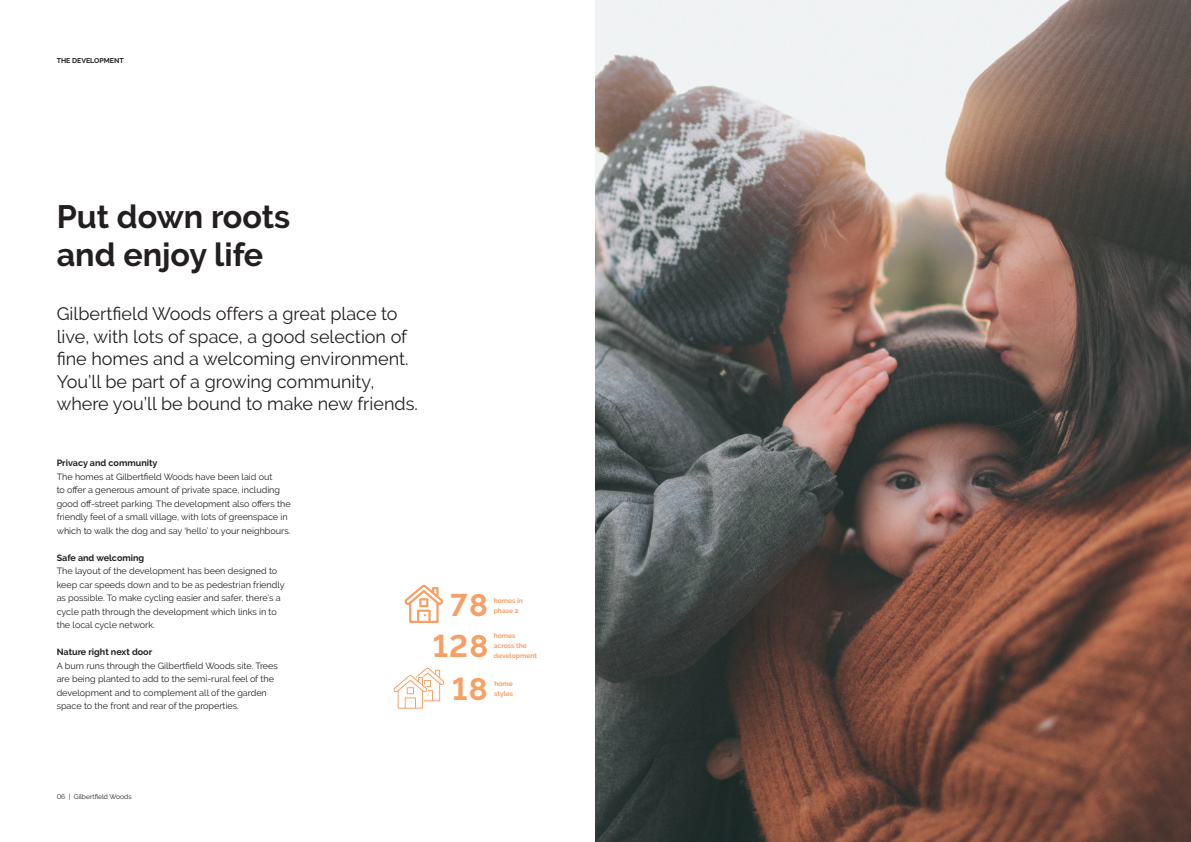
<style>
.page{position:relative;width:1191px;height:842px;background:#fff}
.page>*{position:absolute;margin:0;border:0;box-sizing:border-box;transform-origin:0 0}
.t1{font:700 32.3px/38.8px "Raleway";color:#231f20}
.t2{font:700 31.2px "Raleway";letter-spacing:.04em;color:#f89f65}
.t3{font:18px/22.5px "Raleway";color:#231f20}
.t4{font:9px/13.5px "Raleway";color:#231f20}
.t5{font:700 9px "Raleway";color:#231f20}
.t6{font:700 7px "Raleway";color:#231f20}
.t7{font:700 6.8px/10.1px "Raleway";color:#f89f65}
.t8{font:6.8px "Raleway";color:#231f20}
</style>
<div class="page">
<img style="left:595px;top:0;width:596px;height:842px">
<svg style="left:404px;top:584px;width:39px;height:39px"></svg>
<svg style="left:393px;top:667px;width:52px;height:42px"></svg>
<p class="t6" style="left:57px;top:57px;width:68px">THE DEVELOPMENT</p>
<p class="t1" style="left:57px;top:197px;width:235px">Put down roots and enjoy life</p>
<p class="t3" style="left:57px;top:303px;width:363px">Gilbertfield Woods offers a great place to live, with lots of space, a good selection of fine homes and a welcoming environment.<br>You’ll be part of a growing community, where you’ll be bound to make new friends.</p>
<p class="t5" style="left:57px;top:458px;width:102px">Privacy and community</p>
<p class="t4" style="left:57px;top:470px;width:235px">The homes at Gilbertfield Woods have been laid out<br>to offer a generous amount of private space, including good off-street parking. The development also offers the friendly feel of a small village, with lots of greenspace in which to walk the dog and say ‘hello’ to your neighbours.</p>
<p class="t5" style="left:57px;top:552px;width:89px">Safe and welcoming</p>
<p class="t4" style="left:57px;top:564px;width:229px">The layout of the development has been designed to keep car speeds down and to be as pedestrian friendly as possible. To make cycling easier and safer, there’s a cycle path through the development which links in to the local cycle network.</p>
<p class="t5" style="left:57px;top:647px;width:97px">Nature right next door</p>
<p class="t4" style="left:57px;top:659px;width:223px">A burn runs through the Gilbertfield Woods site. Trees are being planted to add to the semi-rural feel of the development and to complement all of the garden space to the front and rear of the properties.</p>
<p class="t2" style="left:450px;top:588px;width:39px">78</p>
<p class="t2" style="left:433px;top:628px;width:57px">128</p>
<p class="t7" style="left:494px;top:595px;width:31px">homes in phase 2</p>
<p class="t7" style="left:494px;top:630px;width:45px">homes across the development</p>
<p class="t2" style="left:452px;top:671px;width:37px">18</p>
<p class="t7" style="left:494px;top:678px;width:20px">home</p>
<p class="t7" style="left:494px;top:688px;width:21px">styles</p>
<p class="t8" style="left:57px;top:793px;width:77px">06 | Gilbertfield Woods</p>
</div>
